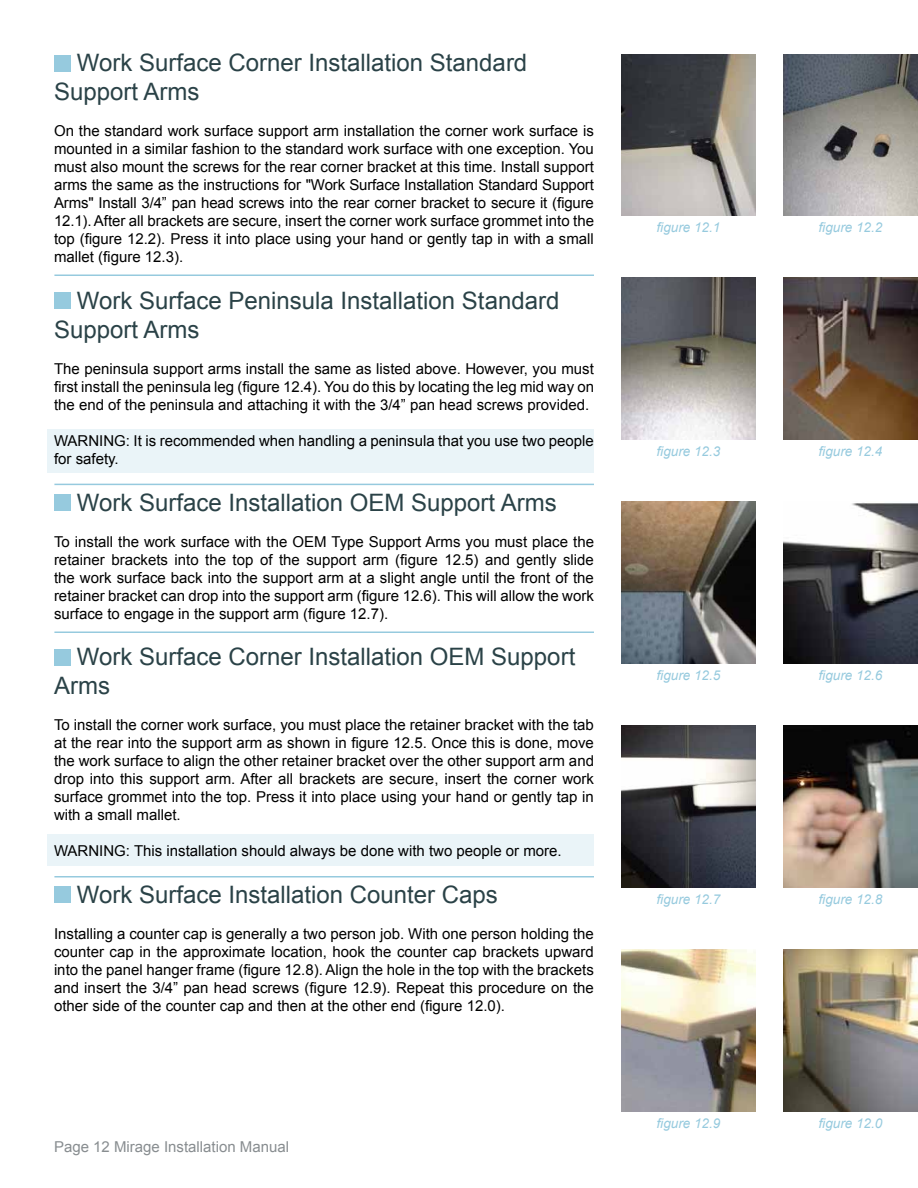
<style>
.page{position:relative;width:918px;height:1188px;background:#fff}
.page>*{position:absolute;margin:0;border:0;box-sizing:border-box;transform-origin:0 0}
.t1{font:24px/28.8px "Arial";color:#2a4247}
.t2{font:15px/18px "Arial";color:#000;text-align:justify}
.t3{font:15px "Arial";color:#888d90}
.t4{font:italic 13.5px "Arial";color:#96cade}
</style>
<div class="page">
<div style="left:47px;top:834px;width:547px;height:32px;background:#eaf4f8"></div>
<div style="left:47px;top:429px;width:547px;height:44px;background:#eaf4f8"></div>
<div style="left:54px;top:55px;width:16px;height:16px;background:#96cade"></div>
<div style="left:54px;top:292px;width:16px;height:17px;background:#96cade"></div>
<div style="left:54px;top:494px;width:16px;height:17px;background:#96cade"></div>
<div style="left:54px;top:649px;width:16px;height:16px;background:#96cade"></div>
<div style="left:54px;top:886px;width:16px;height:17px;background:#96cade"></div>
<hr style="left:54px;top:274px;width:540px;height:2px;background:#96cade">
<hr style="left:54px;top:484px;width:540px;height:1px;background:#96cade">
<hr style="left:54px;top:632px;width:540px;height:1px;background:#96cade">
<hr style="left:54px;top:876px;width:540px;height:2px;background:#96cade">
<img style="left:783px;top:950px;width:135px;height:162px">
<img style="left:621px;top:950px;width:135px;height:162px">
<img style="left:783px;top:725px;width:135px;height:162px">
<img style="left:621px;top:725px;width:135px;height:162px">
<img style="left:783px;top:503px;width:135px;height:161px">
<img style="left:621px;top:502px;width:135px;height:162px">
<img style="left:783px;top:278px;width:135px;height:162px">
<img style="left:621px;top:278px;width:135px;height:162px">
<img style="left:783px;top:54px;width:135px;height:162px">
<img style="left:621px;top:54px;width:135px;height:162px">
<h1 class="t1" style="left:54px;top:49px;width:475px;text-indent:23px">Work Surface Corner Installation Standard<br>Support Arms</h1>
<p class="t2" style="left:54px;top:122px;width:542px">On the standard work surface support arm installation the corner work surface is mounted in a similar fashion to the standard work surface with one exception. You must also mount the screws for the rear corner bracket at this time. Install support arms the same as the instructions for "Work Surface Installation Standard Support Arms" Install 3/4” pan head screws into the rear corner bracket to secure it (figure 12.1). After all brackets are secure, insert the corner work surface grommet into the top (figure 12.2). Press it into place using your hand or gently tap in with a small mallet (figure 12.3).</p>
<h1 class="t1" style="left:54px;top:287px;width:507px;text-indent:23px">Work Surface Peninsula Installation Standard<br>Support Arms</h1>
<p class="t2" style="left:54px;top:360px;width:542px">The peninsula support arms install the same as listed above. However, you must first install the peninsula leg (figure 12.4). You do this by locating the leg mid way on the end of the peninsula and attaching it with the 3/4” pan head screws provided.</p>
<p class="t2" style="left:54px;top:432px;width:541px">WARNING: It is recommended when handling a peninsula that you use two people for safety.</p>
<h1 class="t1" style="left:77px;top:488px;width:481px">Work Surface Installation OEM Support Arms</h1>
<p class="t2" style="left:54px;top:533px;width:542px">To install the work surface with the OEM Type Support Arms you must place the retainer brackets into the top of the support arm (figure 12.5) and gently slide the work surface back into the support arm at a slight angle until the front of the retainer bracket can drop into the support arm (figure 12.6). This will allow the work surface to engage in the support arm (figure 12.7).</p>
<h1 class="t1" style="left:54px;top:643px;width:523px;text-indent:23px">Work Surface Corner Installation OEM Support<br>Arms</h1>
<p class="t2" style="left:54px;top:716px;width:542px">To install the corner work surface, you must place the retainer bracket with the tab at the rear into the support arm as shown in figure 12.5. Once this is done, move the work surface to align the other retainer bracket over the other support arm and drop into this support arm. After all brackets are secure, insert the corner work surface grommet into the top. Press it into place using your hand or gently tap in with a small mallet.</p>
<p class="t2" style="left:54px;top:842px;width:509px">WARNING: This installation should always be done with two people or more.</p>
<h1 class="t1" style="left:77px;top:881px;width:423px">Work Surface Installation Counter Caps</h1>
<p class="t2" style="left:54px;top:925px;width:541px">Installing a counter cap is generally a two person job. With one person holding the counter cap in the approximate location, hook the counter cap brackets upward into the panel hanger frame (figure 12.8). Align the hole in the top with the brackets and insert the 3/4” pan head screws (figure 12.9). Repeat this procedure on the other side of the counter cap and then at the other end (figure 12.0).</p>
<p class="t3" style="left:54px;top:1137px;width:237px">Page 12 Mirage Installation Manual</p>
<p class="t4" style="left:657px;top:219px;width:65px">figure 12.1</p>
<p class="t4" style="left:819px;top:219px;width:65px">figure 12.2</p>
<p class="t4" style="left:657px;top:442px;width:65px">figure 12.3</p>
<p class="t4" style="left:819px;top:442px;width:65px">figure 12.4</p>
<p class="t4" style="left:657px;top:666px;width:65px">figure 12.5</p>
<p class="t4" style="left:819px;top:666px;width:65px">figure 12.6</p>
<p class="t4" style="left:657px;top:891px;width:65px">figure 12.7</p>
<p class="t4" style="left:819px;top:891px;width:65px">figure 12.8</p>
<p class="t4" style="left:657px;top:1114px;width:65px">figure 12.9</p>
<p class="t4" style="left:819px;top:1114px;width:65px">figure 12.0</p>
</div>
